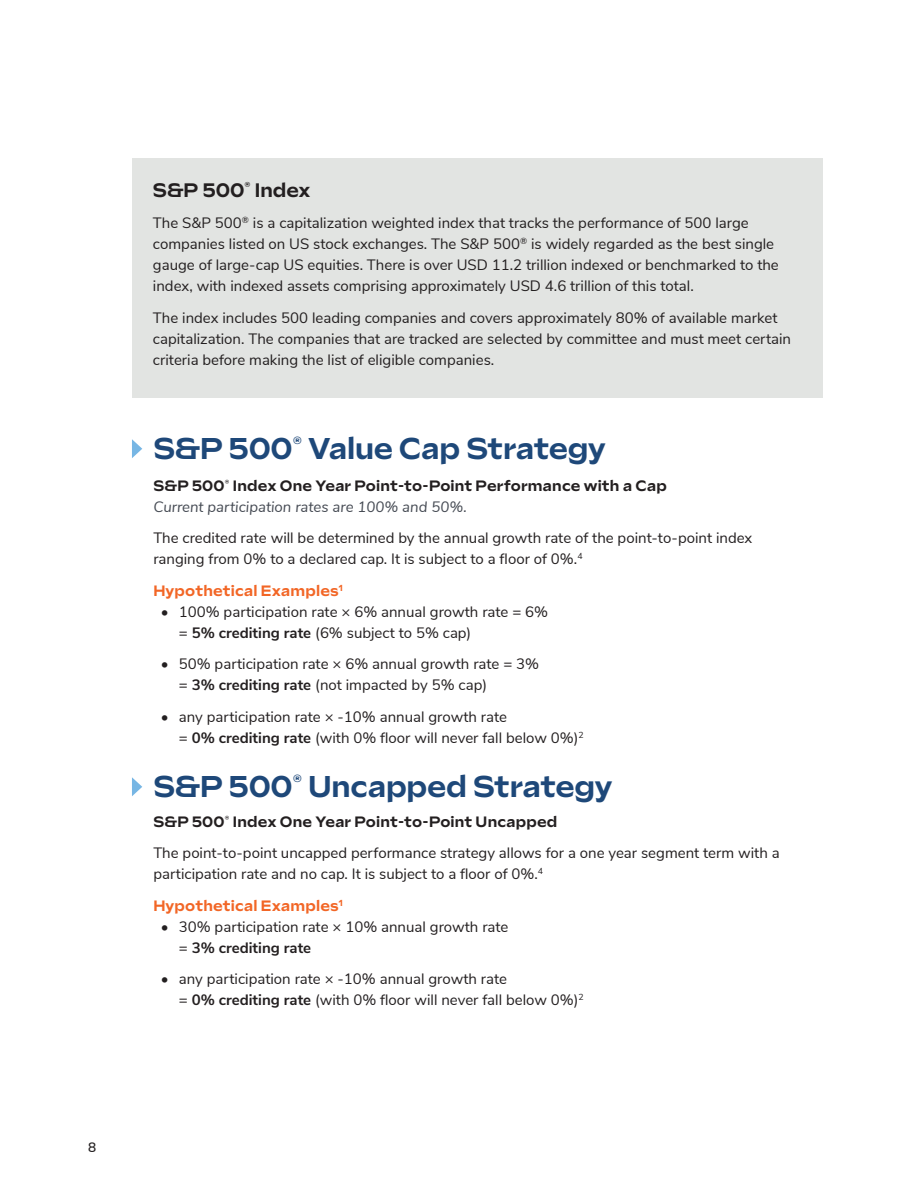
<style>
.page{position:relative;width:918px;height:1188px;background:#fff}
.page>*{position:absolute;margin:0;border:0;box-sizing:border-box;transform-origin:0 0}
._3_Head{font:300 30px "Sculpin Var Roman";letter-spacing:-.01em;color:#1e4879}
.t1{font:300 19.5px "Sculpin Var Roman";color:#231f20}
.Running_Text{font:15px/21px "Nunito Sans";color:#231f20}
._10_pt_mini_sub_black{font:300 15px "Sculpin Var Roman";letter-spacing:.01em;color:#231f20}
._12pt_minisub_orange{font:300 15px "Sculpin Var Roman";letter-spacing:.01em;color:#f26626}
.Running_Text-2{font:italic 15px "Nunito Sans";color:#464b54}
.t2{font:600 13.5px "Nunito Sans";color:#231f20}
.s1{font-weight:700}
</style>
<div class="page">
<svg style="left:132px;top:777px;width:10px;height:19px"></svg>
<svg style="left:132px;top:439px;width:10px;height:19px"></svg>
<div style="left:132px;top:158px;width:690px;height:240px;background:#e2e4e2"></div>
<p class="t2" style="left:88px;top:1137px;width:10px">8</p>
<p class="t1" style="left:153px;top:179px;width:159px">S&amp;P 500<sup>®</sup> Index</p>
<p class="Running_Text" style="left:153px;top:211px;width:627px">The S&amp;P 500<sup>®</sup> is a capitalization weighted index that tracks the performance of 500 large companies listed on US stock exchanges. The S&amp;P 500<sup>®</sup> is widely regarded as the best single gauge of large-cap US equities. There is over USD 11.2 trillion indexed or benchmarked to the index, with indexed assets comprising approximately USD 4.6 trillion of this total.</p>
<p class="Running_Text" style="left:153px;top:306px;width:640px">The index includes 500 leading companies and covers approximately 80% of available market capitalization. The companies that are tracked are selected by committee and must meet certain criteria before making the list of eligible companies.</p>
<p class="_3_Head" style="left:153px;top:432px;width:454px">S&amp;P 500<sup>®</sup> Value Cap Strategy</p>
<p class="_10_pt_mini_sub_black" style="left:153px;top:477px;width:515px">S&amp;P 500<sup>®</sup> Index One Year Point-to-Point Performance with a Cap</p>
<p class="Running_Text-2" style="left:153px;top:495px;width:315px">Current participation rates are 100% and 50%.</p>
<p class="Running_Text" style="left:153px;top:526px;width:600px">The credited rate will be determined by the annual growth rate of the point-to-point index ranging from 0% to a declared cap. It is subject to a floor of 0%.<sup>4</sup></p>
<p class="_12pt_minisub_orange" style="left:153px;top:582px;width:191px">Hypothetical Examples<sup>1</sup></p>
<p class="Running_Text" style="left:179px;top:600px;width:371px;text-indent:-18px">• 100% participation rate × 6% annual growth rate = 6% = <span class="s1">5% crediting rate</span> (6% subject to 5% cap)</p>
<p class="Running_Text" style="left:179px;top:652px;width:362px;text-indent:-18px">• 50% participation rate × 6% annual growth rate = 3% = <span class="s1">3% crediting rate</span> (not impacted by 5% cap)</p>
<p class="Running_Text" style="left:179px;top:705px;width:406px;text-indent:-18px">• any participation rate × -10% annual growth rate<br>= <span class="s1">0% crediting rate</span> (with 0% floor will never fall below 0%)<sup>2</sup></p>
<p class="_3_Head" style="left:153px;top:770px;width:461px">S&amp;P 500<sup>®</sup> Uncapped Strategy</p>
<p class="_10_pt_mini_sub_black" style="left:153px;top:813px;width:406px">S&amp;P 500<sup>®</sup> Index One Year Point-to-Point Uncapped</p>
<p class="Running_Text" style="left:153px;top:841px;width:628px">The point-to-point uncapped performance strategy allows for a one year segment term with a participation rate and no cap. It is subject to a floor of 0%.<sup>4</sup></p>
<p class="_12pt_minisub_orange" style="left:153px;top:897px;width:191px">Hypothetical Examples<sup>1</sup></p>
<p class="Running_Text" style="left:179px;top:915px;width:331px;text-indent:-18px">• 30% participation rate × 10% annual growth rate = <span class="s1">3% crediting rate</span></p>
<p class="Running_Text" style="left:179px;top:967px;width:406px;text-indent:-18px">• any participation rate × -10% annual growth rate<br>= <span class="s1">0% crediting rate</span> (with 0% floor will never fall below 0%)<sup>2</sup></p>
</div>
